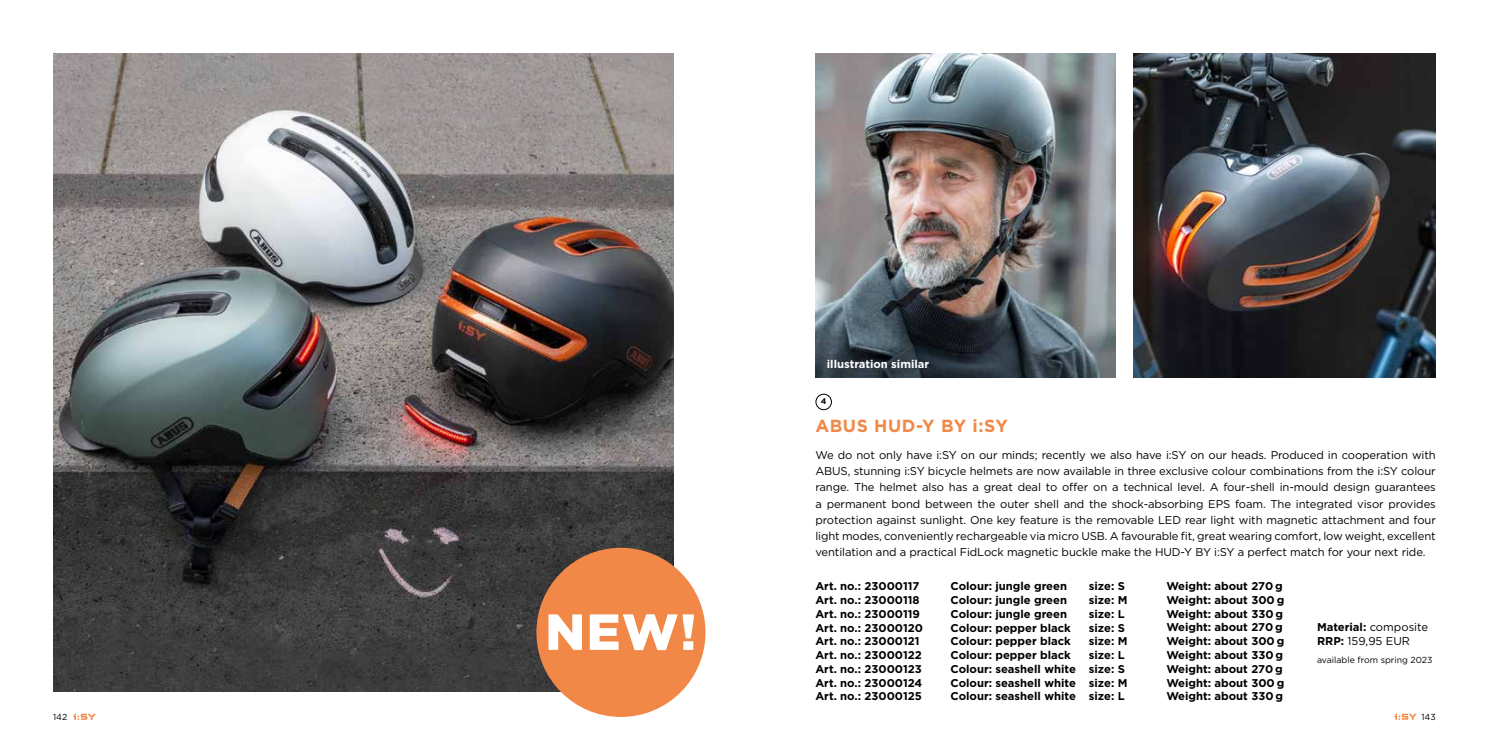
<style>
.page{position:relative;width:1489px;height:745px;background:#fff}
.page>*{position:absolute;margin:0;border:0;box-sizing:border-box;transform-origin:0 0}
.t1{font:900 50.62px "Gotham";color:#fff}
.t2{font:700 17.5px "Gotham";letter-spacing:.03em;color:#f18847}
.t3{font:11.25px/16.2px "Gotham";letter-spacing:-.01em;color:#000;text-align:justify}
.t4{font:700 11.25px/13.8px "Gotham";color:#000}
.t5{font:700 11.25px "Gotham";color:#fff}
.t6{font:8.75px "Gotham";color:#000}
.t7{font:700 8.25px "Gotham";color:#000}
.s1{font-weight:700}
</style>
<div class="page">
<svg style="left:73px;top:713px;width:23px;height:6px"></svg>
<svg style="left:1394px;top:713px;width:22px;height:6px"></svg>
<img style="left:53px;top:53px;width:620px;height:638px">
<img style="left:815px;top:53px;width:300px;height:324px">
<div style="left:536px;top:547px;width:169px;height:169px;background:#f18847;border-radius:50%"></div>
<div style="left:815px;top:393px;width:16px;height:17px;border:1px solid #000;border-radius:50%"></div>
<img style="left:1133px;top:53px;width:302px;height:324px">
<p class="t5" style="left:826px;top:356px;width:104px">illustration similar</p>
<p class="t7" style="left:820px;top:395px;width:7px">4</p>
<h1 class="t1" style="left:545px;top:602px;width:153px">NEW!</h1>
<h2 class="t2" style="left:815px;top:414px;width:194px">ABUS HUD-Y BY i:SY</h2>
<p class="t3" style="left:815px;top:446px;width:622px">We do not only have i:SY on our minds; recently we also have i:SY on our heads. Produced in cooperation with ABUS, stunning i:SY bicycle helmets are now available in three exclusive colour combinations from the i:SY colour range. The helmet also has a great deal to offer on a technical level. A four-shell in-mould design guarantees a permanent bond between the outer shell and the shock-absorbing EPS foam. The integrated visor provides protection against sunlight. One key feature is the removable LED rear light with magnetic attachment and four light modes, conveniently rechargeable via micro USB. A favourable fit, great wearing comfort, low weight, excellent ventilation and a practical FidLock magnetic buckle make the HUD-Y BY i:SY a perfect match for your next ride.</p>
<p class="t4" style="left:815px;top:579px;width:106px">Art. no.: 23000117</p>
<p class="t4" style="left:950px;top:579px;width:118px">Colour: jungle green</p>
<p class="t4" style="left:1088px;top:579px;width:38px">size: S</p>
<p class="t4" style="left:815px;top:592px;width:106px">Art. no.: 23000118</p>
<p class="t4" style="left:950px;top:592px;width:118px">Colour: jungle green</p>
<p class="t4" style="left:1088px;top:592px;width:40px">size: M</p>
<p class="t4" style="left:815px;top:606px;width:106px">Art. no.: 23000119</p>
<p class="t4" style="left:950px;top:606px;width:118px">Colour: jungle green</p>
<p class="t4" style="left:1088px;top:606px;width:37px">size: L</p>
<p class="t4" style="left:815px;top:620px;width:109px">Art. no.: 23000120</p>
<p class="t4" style="left:950px;top:620px;width:122px">Colour: pepper black</p>
<p class="t4" style="left:1088px;top:620px;width:38px">size: S</p>
<p class="t4" style="left:815px;top:634px;width:106px">Art. no.: 23000121</p>
<p class="t4" style="left:950px;top:634px;width:122px">Colour: pepper black</p>
<p class="t4" style="left:1088px;top:634px;width:40px">size: M</p>
<p class="t4" style="left:815px;top:647px;width:108px">Art. no.: 23000122</p>
<p class="t4" style="left:950px;top:647px;width:122px">Colour: pepper black</p>
<p class="t4" style="left:1088px;top:647px;width:37px">size: L</p>
<p class="t4" style="left:815px;top:661px;width:108px">Art. no.: 23000123</p>
<p class="t4" style="left:950px;top:661px;width:176px">Colour: seashell white size: S</p>
<p class="t4" style="left:815px;top:675px;width:108px">Art. no.: 23000124</p>
<p class="t4" style="left:950px;top:675px;width:178px">Colour: seashell white size: M</p>
<p class="t4" style="left:815px;top:689px;width:108px">Art. no.: 23000125</p>
<p class="t4" style="left:950px;top:689px;width:176px">Colour: seashell white size: L</p>
<p class="t4" style="left:1166px;top:579px;width:119px">Weight: about 270 g<br>Weight: about 300 g<br>Weight: about 330 g<br>Weight: about 270 g<br>Weight: about 300 g<br>Weight: about 330 g<br>Weight: about 270 g<br>Weight: about 300 g<br>Weight: about 330 g</p>
<p class="t3" style="left:1316px;top:619px;width:113px;line-height:13.8px"><span class="s1">Material:</span> composite<br><span class="s1">RRP:</span> 159,95 EUR</p>
<p class="t6" style="left:1316px;top:654px;width:117px">available from spring 2023</p>
<p class="t6" style="left:53px;top:710px;width:16px">142</p>
<p class="t6" style="left:1421px;top:711px;width:16px">143</p>
</div>
